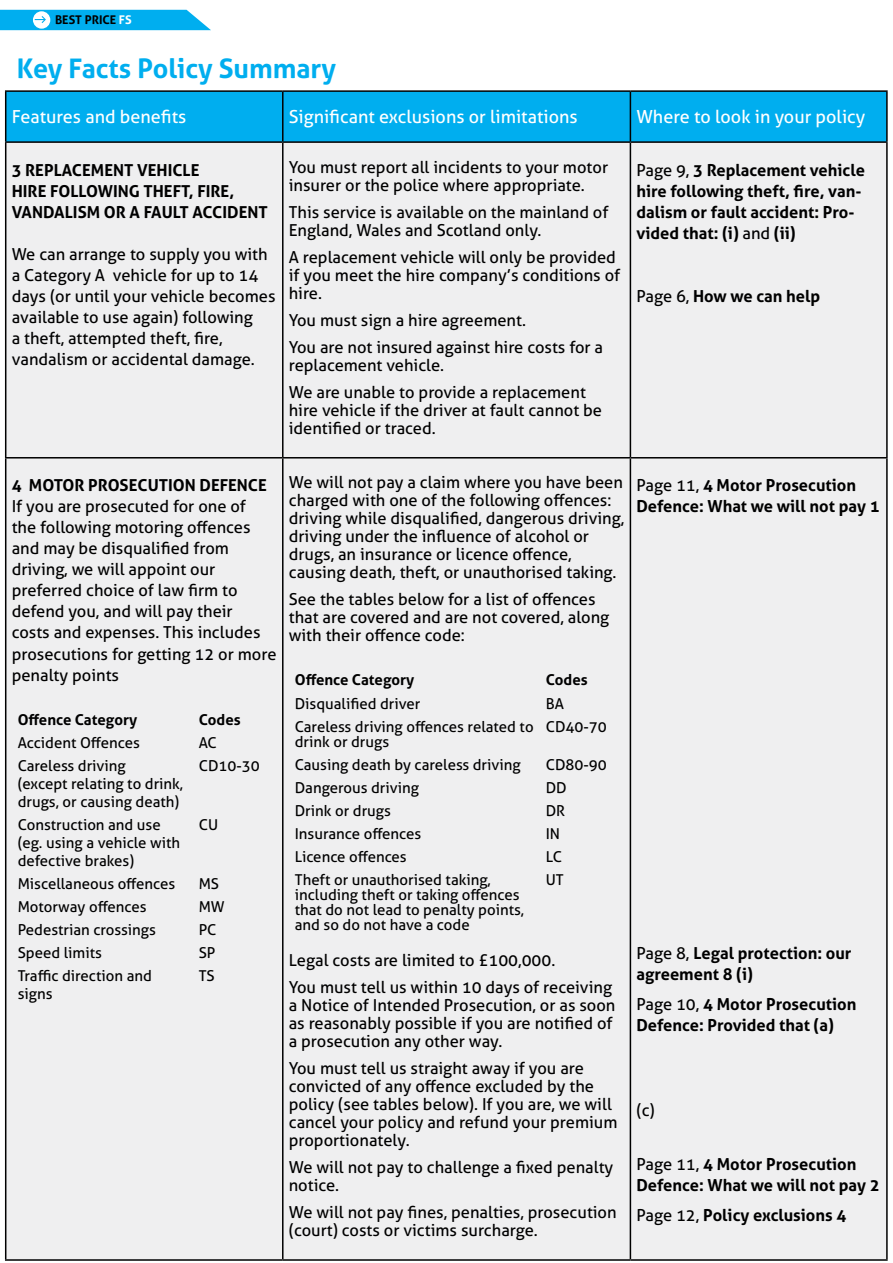
<style>
.page{position:relative;width:893px;height:1263px;background:#fff}
.page>*{position:absolute;margin:0;border:0;box-sizing:border-box;transform-origin:0 0}
.t1{font:700 27px "Aller";color:#00aeef}
.t2{font:18px "Aller";color:#fff}
.t3{font:16.5px/18px "Aller";color:#000}
.t4{font:700 16.5px/21px "Aller";color:#000}
.t5{font:15px/18px "Aller";color:#000}
.t6{font:700 15px "Aller";color:#000}
.t7{font:700 12px "Aller";color:#000}
.s1{color:#fff}
.s2{font-weight:400}
</style>
<div class="page">
<svg style="left:0;top:10px;width:211px;height:20px"></svg>
<div style="left:6px;top:92px;width:880px;height:49px;background:#00aeef"></div>
<div style="left:6px;top:143px;width:880px;height:1116px;background:#efeff0"></div>
<hr style="left:5px;top:90px;width:278px;height:2px;background:#000">
<hr style="left:5px;top:92px;width:1px;height:49px;background:#000">
<hr style="left:283px;top:90px;width:347px;height:2px;background:#000">
<hr style="left:282px;top:92px;width:2px;height:49px;background:#000">
<hr style="left:630px;top:90px;width:258px;height:2px;background:#000">
<hr style="left:630px;top:92px;width:1px;height:49px;background:#000">
<hr style="left:886px;top:92px;width:2px;height:49px;background:#000">
<hr style="left:5px;top:141px;width:278px;height:2px;background:#000">
<hr style="left:5px;top:143px;width:1px;height:314px;background:#000">
<hr style="left:283px;top:141px;width:347px;height:2px;background:#000">
<hr style="left:282px;top:143px;width:2px;height:314px;background:#000">
<hr style="left:630px;top:141px;width:258px;height:2px;background:#000">
<hr style="left:630px;top:143px;width:1px;height:314px;background:#000">
<hr style="left:886px;top:143px;width:2px;height:314px;background:#000">
<hr style="left:5px;top:457px;width:278px;height:1px;background:#000">
<hr style="left:5px;top:458px;width:1px;height:801px;background:#000">
<hr style="left:283px;top:457px;width:347px;height:1px;background:#000">
<hr style="left:282px;top:458px;width:2px;height:801px;background:#000">
<hr style="left:630px;top:457px;width:258px;height:1px;background:#000">
<hr style="left:630px;top:458px;width:1px;height:801px;background:#000">
<hr style="left:886px;top:458px;width:2px;height:801px;background:#000">
<hr style="left:5px;top:1259px;width:278px;height:2px;background:#000">
<hr style="left:283px;top:1259px;width:347px;height:2px;background:#000">
<hr style="left:630px;top:1259px;width:258px;height:2px;background:#000">
<p class="t7" style="left:55px;top:13px;width:78px">BEST PRICE <span class="s1">FS</span></p>
<h1 class="t1" style="left:17px;top:51px;width:321px">Key Facts Policy Summary</h1>
<p class="t2" style="left:12px;top:106px;width:176px">Features and benefits</p>
<p class="t2" style="left:289px;top:106px;width:290px">Significant exclusions or limitations</p>
<p class="t2" style="left:636px;top:106px;width:230px">Where to look in your policy</p>
<p class="t4" style="left:12px;top:159px;width:258px">3 REPLACEMENT VEHICLE<br>HIRE FOLLOWING THEFT, FIRE,<br>VANDALISM OR A FAULT ACCIDENT</p>
<p class="t3" style="left:12px;top:243px;width:265px;line-height:21px">We can arrange to supply you with a Category A vehicle for up to 14 days (or until your vehicle becomes available to use again) following<br>a theft, attempted theft, fire, vandalism or accidental damage.</p>
<p class="t3" style="left:289px;top:158px;width:321px">You must report all incidents to your motor insurer or the police where appropriate.</p>
<p class="t3" style="left:289px;top:203px;width:321px">This service is available on the mainland of<br>England, Wales and Scotland only.</p>
<p class="t3" style="left:289px;top:248px;width:333px">A replacement vehicle will only be provided if you meet the hire company’s conditions of hire.</p>
<p class="t3" style="left:289px;top:306px;width:316px;line-height:27px">You must sign a hire agreement.<br>You are not insured against hire costs for a</p>
<p class="t3" style="left:289px;top:351px;width:299px;line-height:27px">replacement vehicle.<br>We are unable to provide a replacement</p>
<p class="t3" style="left:289px;top:401px;width:315px">hire vehicle if the driver at fault cannot be identified or traced.</p>
<p class="t4" style="left:636px;top:159px;width:230px"><span class="s2">Page 9,</span> 3 Replacement vehicle hire following theft, fire, van&shy;dalism or fault accident: Pro&shy;vided that: (i) <span class="s2">and</span> (ii)</p>
<p class="t4" style="left:636px;top:285px;width:185px"><span class="s2">Page 6,</span> How we can help</p>
<p class="t4" style="left:12px;top:475px;width:257px">4 MOTOR PROSECUTION DEFENCE</p>
<p class="t3" style="left:12px;top:496px;width:266px;line-height:21px">If you are prosecuted for one of<br>the following motoring offences and may be disqualified from driving, we will appoint our preferred choice of law firm to defend you, and will pay their<br>costs and expenses. This includes prosecutions for getting 12 or more penalty points</p>
<p class="t6" style="left:18px;top:710px;width:121px">Offence Category</p>
<p class="t6" style="left:199px;top:710px;width:43px">Codes</p>
<p class="t5" style="left:18px;top:733px;width:124px">Accident Offences</p>
<p class="t5" style="left:199px;top:733px;width:20px">AC</p>
<p class="t5" style="left:18px;top:756px;width:167px">Careless driving<br>(except relating to drink, drugs, or causing death)</p>
<p class="t5" style="left:199px;top:756px;width:63px">CD10-30</p>
<p class="t5" style="left:18px;top:815px;width:164px">Construction and use (eg. using a vehicle with defective brakes)</p>
<p class="t5" style="left:199px;top:815px;width:21px">CU</p>
<p class="t5" style="left:18px;top:874px;width:159px">Miscellaneous offences</p>
<p class="t5" style="left:199px;top:874px;width:22px">MS</p>
<p class="t5" style="left:18px;top:897px;width:130px">Motorway offences</p>
<p class="t5" style="left:199px;top:897px;width:28px">MW</p>
<p class="t5" style="left:18px;top:920px;width:140px">Pedestrian crossings</p>
<p class="t5" style="left:199px;top:920px;width:19px">PC</p>
<p class="t5" style="left:18px;top:943px;width:86px">Speed limits</p>
<p class="t5" style="left:199px;top:943px;width:18px">SP</p>
<p class="t5" style="left:18px;top:966px;width:136px">Traffic direction and signs</p>
<p class="t5" style="left:199px;top:966px;width:17px">TS</p>
<p class="t3" style="left:289px;top:473px;width:337px">We will not pay a claim where you have been charged with one of the following offences: driving while disqualified, dangerous driving, driving under the influence of alcohol or drugs, an insurance or licence offence, causing death, theft, or unauthorised taking.</p>
<p class="t3" style="left:289px;top:590px;width:322px">See the tables below for a list of offences that are covered and are not covered, along with their offence code:</p>
<p class="t6" style="left:295px;top:671px;width:121px">Offence Category</p>
<p class="t6" style="left:546px;top:671px;width:43px">Codes</p>
<p class="t5" style="left:295px;top:694px;width:127px">Disqualified driver</p>
<p class="t5" style="left:546px;top:694px;width:20px">BA</p>
<p class="t5" style="left:295px;top:719px;width:240px;line-height:15px">Careless driving offences related to drink or drugs</p>
<p class="t5" style="left:546px;top:717px;width:63px">CD40-70</p>
<p class="t5" style="left:295px;top:755px;width:228px">Causing death by careless driving</p>
<p class="t5" style="left:546px;top:755px;width:63px">CD80-90</p>
<p class="t5" style="left:295px;top:778px;width:126px">Dangerous driving</p>
<p class="t5" style="left:546px;top:778px;width:22px">DD</p>
<p class="t5" style="left:295px;top:801px;width:98px">Drink or drugs</p>
<p class="t5" style="left:546px;top:801px;width:21px">DR</p>
<p class="t5" style="left:295px;top:824px;width:128px">Insurance offences</p>
<p class="t5" style="left:546px;top:824px;width:16px">IN</p>
<p class="t5" style="left:295px;top:847px;width:114px">Licence offences</p>
<p class="t5" style="left:546px;top:847px;width:18px">LC</p>
<p class="t5" style="left:295px;top:872px;width:231px;line-height:15px">Theft or unauthorised taking, including theft or taking offences that do not lead to penalty points, and so do not have a code</p>
<p class="t5" style="left:546px;top:870px;width:19px">UT</p>
<p class="t3" style="left:289px;top:946px;width:325px;line-height:27px">Legal costs are limited to £100,000.<br>You must tell us within 10 days of receiving</p>
<p class="t3" style="left:289px;top:996px;width:328px">a Notice of Intended Prosecution, or as soon as reasonably possible if you are notified of a prosecution any other way.</p>
<p class="t3" style="left:289px;top:1059px;width:330px">You must tell us straight away if you are convicted of any offence excluded by the policy (see tables below). If you are, we will cancel your policy and refund your premium proportionately.</p>
<p class="t3" style="left:289px;top:1158px;width:326px">We will not pay to challenge a fixed penalty notice.</p>
<p class="t3" style="left:289px;top:1203px;width:329px">We will not pay fines, penalties, prosecution (court) costs or victims surcharge.</p>
<p class="t4" style="left:636px;top:475px;width:245px"><span class="s2">Page 11,</span> 4 Motor Prosecution<br>Defence: What we will not pay 1</p>
<p class="t4" style="left:636px;top:943px;width:217px"><span class="s2">Page 8,</span> Legal protection: our agreement 8 (i)</p>
<p class="t4" style="left:636px;top:994px;width:221px"><span class="s2">Page 10,</span> 4 Motor Prosecution<br>Defence: Provided that (a)</p>
<p class="t3" style="left:636px;top:1100px;width:20px">(c)</p>
<p class="t4" style="left:636px;top:1153px;width:245px"><span class="s2">Page 11,</span> 4 Motor Prosecution<br>Defence: What we will not pay 2</p>
<p class="t4" style="left:636px;top:1204px;width:211px"><span class="s2">Page 12,</span> Policy exclusions 4</p>
</div>
